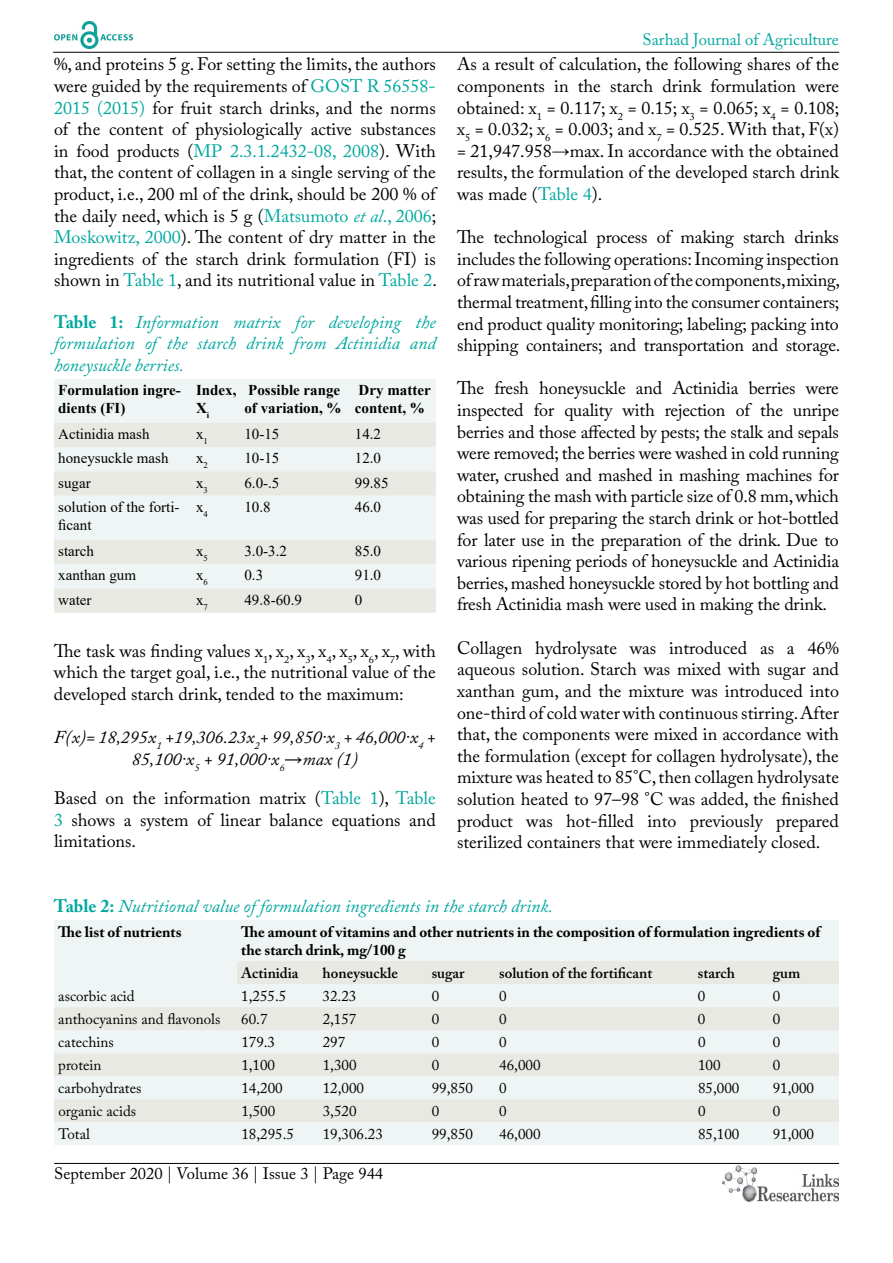
<style>
.page{position:relative;width:893px;height:1263px;background:#fff}
.page>*{position:absolute;margin:0;border:0;box-sizing:border-box;transform-origin:0 0}
.t1{font:18px/21.6px "Adobe Caslon Pro";color:#000;text-align:justify}
.t2{font:italic 18px/21.6px "Adobe Caslon Pro";color:#00a79e;text-align:justify}
.t3{font:italic 18px/21.6px "Adobe Caslon Pro";color:#000;text-align:center}
.t4{font:16.5px "Adobe Caslon Pro";color:#000}
.t5{font:16.5px "Adobe Caslon Pro";color:#00a79e}
.t6{font:15px "Adobe Caslon Pro";color:#000}
.t7{font:15px/18px "Times New Roman";color:#000}
.t8{font:700 15px/18px "Adobe Caslon Pro";color:#000}
.t9{font:700 15px/18px "Times New Roman";color:#000}
.t10{font:600 15px "Adobe Caslon Pro";color:#000}
.s1{color:#00a79e}
.s2{font-style:italic;color:#00a79e}
.s3{font-weight:700;font-style:normal}
.s4{font-family:"Times New Roman"}
</style>
<div class="page">
<hr style="left:53px;top:52px;width:786px;height:1px;background:#000">
<hr style="left:54px;top:1163px;width:785px;height:1px;background:#000">
<img style="left:722px;top:1166px;width:117px;height:36px">
<img style="left:54px;top:22px;width:78px;height:27px">
<div style="left:54px;top:379px;width:382px;height:44px;background:#eef5f4"></div>
<svg style="left:54px;top:423px;width:382px;height:190px;background:#ebeeeb"></svg>
<div style="left:54px;top:920px;width:785px;height:225px;background:#eef5f4"></div>
<svg style="left:54px;top:961px;width:785px;height:161px;background:#ebeeeb"></svg>
<p class="t1" style="left:54px;top:53px;width:385px">%, and proteins 5 g. For setting the limits, the authors were guided by the requirements of <span class="s1">GOST R 56558- 2015 (2015)</span> for fruit starch drinks, and the norms of the content of physiologically active substances in food products (<span class="s1">MP 2.3.1.2432-08, 2008</span>). With that, the content of collagen in a single serving of the product, i.e., 200 ml of the drink, should be 200 % of the daily need, which is 5 g (<span class="s1">Matsumoto</span> <span class="s2">et al</span><span class="s1">., 2006</span>; <span class="s1">Moskowitz, 2000</span>). The content of dry matter in the ingredients of the starch drink formulation (FI) is shown in <span class="s1">Table 1</span>, and its nutritional value in <span class="s1">Table 2</span>.</p>
<p class="t2" style="left:54px;top:311px;width:383px"><span class="s3">Table 1:</span> Information matrix for developing the formulation of the starch drink from Actinidia and honeysuckle berries.</p>
<p class="t9" style="left:58px;top:381px;width:124px">Formulation ingre&shy;dients (FI)</p>
<p class="t9" style="left:196px;top:381px;width:42px">Index,<br>X<sub>i</sub></p>
<p class="t9" style="left:244px;top:381px;width:99px">Possible range of variation, %</p>
<p class="t9" style="left:355px;top:381px;width:77px">Dry matter content, %</p>
<p class="t7" style="left:58px;top:424px;width:93px">Actinidia mash</p>
<p class="t7" style="left:196px;top:424px;width:13px">x<sub>1</sub></p>
<p class="t7" style="left:244px;top:424px;width:36px">10-15</p>
<p class="t7" style="left:355px;top:424px;width:28px">14.2</p>
<p class="t7" style="left:58px;top:449px;width:112px">honeysuckle mash</p>
<p class="t7" style="left:196px;top:449px;width:13px">x<sub>2</sub></p>
<p class="t7" style="left:244px;top:449px;width:36px">10-15</p>
<p class="t7" style="left:355px;top:449px;width:28px">12.0</p>
<p class="t7" style="left:58px;top:473px;width:34px">sugar</p>
<p class="t7" style="left:196px;top:473px;width:13px">x<sub>3</sub></p>
<p class="t7" style="left:244px;top:473px;width:36px">6.0-.5</p>
<p class="t7" style="left:355px;top:473px;width:35px">99.85</p>
<p class="t7" style="left:58px;top:498px;width:123px">solution of the forti&shy;ficant</p>
<p class="t7" style="left:196px;top:498px;width:13px">x<sub>4</sub></p>
<p class="t7" style="left:244px;top:498px;width:28px">10.8</p>
<p class="t7" style="left:355px;top:498px;width:28px">46.0</p>
<p class="t7" style="left:58px;top:541px;width:37px">starch</p>
<p class="t7" style="left:196px;top:541px;width:13px">x<sub>5</sub></p>
<p class="t7" style="left:244px;top:541px;width:44px">3.0-3.2</p>
<p class="t7" style="left:355px;top:541px;width:28px">85.0</p>
<p class="t7" style="left:58px;top:566px;width:79px">xanthan gum</p>
<p class="t7" style="left:196px;top:566px;width:13px">x<sub>6</sub></p>
<p class="t7" style="left:244px;top:566px;width:20px">0.3</p>
<p class="t7" style="left:355px;top:566px;width:28px">91.0</p>
<p class="t7" style="left:58px;top:590px;width:35px">water</p>
<p class="t7" style="left:196px;top:590px;width:13px">x<sub>7</sub></p>
<p class="t7" style="left:244px;top:590px;width:59px">49.8-60.9</p>
<p class="t7" style="left:355px;top:590px;width:9px">0</p>
<p class="t1" style="left:54px;top:639px;width:383px">The task was finding values x<sub>1</sub>, x<sub>2</sub>, x<sub>3</sub>, x<sub>4</sub>, x<sub>5</sub>, x<sub>6</sub>, x<sub>7</sub>, with which the target goal, i.e., the nutritional value of the developed starch drink, tended to the maximum:</p>
<p class="t3" style="left:54px;top:726px;width:383px">F(x)= 18,295x<sub>1</sub> +19,306.23x<sub>2</sub>+ 99,850·x<sub>3</sub> + 46,000·x<sub>4</sub> +<br>85,100·x<sub>5</sub> + 91,000·x<sub>6</sub><span class="s4">→</span>max (1)</p>
<p class="t1" style="left:54px;top:787px;width:383px">Based on the information matrix (<span class="s1">Table 1</span>), <span class="s1">Table 3</span> shows a system of linear balance equations and limitations.</p>
<p class="t5" style="left:643px;top:30px;width:198px">Sarhad Journal of Agriculture</p>
<p class="t1" style="left:457px;top:53px;width:384px">As a result of calculation, the following shares of the components in the starch drink formulation were obtained: x<sub>1</sub> = 0.117; x<sub>2</sub> = 0.15; x<sub>3</sub> = 0.065; x<sub>4</sub> = 0.108; x<sub>5</sub> = 0.032; x<sub>6</sub> = 0.003; and x<sub>7</sub> = 0.525. With that, F(x) = 21,947.958<span class="s4">→</span>max. In accordance with the obtained results, the formulation of the developed starch drink was made (<span class="s1">Table 4</span>).</p>
<p class="t1" style="left:457px;top:226px;width:385px">The technological process of making starch drinks includes the following operations: Incoming inspection of raw materials, preparation of the components, mixing, thermal treatment, filling into the consumer containers; end product quality monitoring; labeling; packing into shipping containers; and transportation and storage.</p>
<p class="t1" style="left:457px;top:377px;width:383px">The fresh honeysuckle and Actinidia berries were inspected for quality with rejection of the unripe berries and those affected by pests; the stalk and sepals were removed; the berries were washed in cold running water, crushed and mashed in mashing machines for obtaining the mash with particle size of 0.8 mm, which was used for preparing the starch drink or hot-bottled for later use in the preparation of the drink. Due to various ripening periods of honeysuckle and Actinidia berries, mashed honeysuckle stored by hot bottling and fresh Actinidia mash were used in making the drink.</p>
<p class="t1" style="left:457px;top:637px;width:383px">Collagen hydrolysate was introduced as a 46% aqueous solution. Starch was mixed with sugar and xanthan gum, and the mixture was introduced into one-third of cold water with continuous stirring. After that, the components were mixed in accordance with the formulation (except for collagen hydrolysate), the mixture was heated to 85°C, then collagen hydrolysate solution heated to 97–98 °C was added, the finished product was hot-filled into previously prepared sterilized containers that were immediately closed.</p>
<p class="t2" style="left:54px;top:895px;width:500px"><span class="s3">Table 2:</span> Nutritional value of formulation ingredients in the starch drink.</p>
<p class="t8" style="left:58px;top:923px;width:125px">The list of nutrients</p>
<p class="t8" style="left:241px;top:923px;width:580px">The amount of vitamins and other nutrients in the composition of formulation ingredients of the starch drink, mg/100 g</p>
<p class="t10" style="left:241px;top:964px;width:59px">Actinidia</p>
<p class="t10" style="left:323px;top:964px;width:77px">honeysuckle</p>
<p class="t10" style="left:432px;top:964px;width:34px">sugar</p>
<p class="t10" style="left:499px;top:964px;width:155px">solution of the fortificant</p>
<p class="t10" style="left:698px;top:964px;width:38px">starch</p>
<p class="t10" style="left:773px;top:964px;width:29px">gum</p>
<p class="t6" style="left:58px;top:987px;width:78px">ascorbic acid</p>
<p class="t6" style="left:241px;top:987px;width:47px">1,255.5</p>
<p class="t6" style="left:323px;top:987px;width:35px">32.23</p>
<p class="t6" style="left:432px;top:987px;width:9px">0</p>
<p class="t6" style="left:499px;top:987px;width:9px">0</p>
<p class="t6" style="left:698px;top:987px;width:9px">0</p>
<p class="t6" style="left:773px;top:987px;width:9px">0</p>
<p class="t6" style="left:58px;top:1010px;width:164px">anthocyanins and flavonols</p>
<p class="t6" style="left:241px;top:1010px;width:28px">60.7</p>
<p class="t6" style="left:323px;top:1010px;width:35px">2,157</p>
<p class="t6" style="left:432px;top:1010px;width:9px">0</p>
<p class="t6" style="left:499px;top:1010px;width:9px">0</p>
<p class="t6" style="left:698px;top:1010px;width:9px">0</p>
<p class="t6" style="left:773px;top:1010px;width:9px">0</p>
<p class="t6" style="left:58px;top:1033px;width:57px">catechins</p>
<p class="t6" style="left:241px;top:1033px;width:35px">179.3</p>
<p class="t6" style="left:323px;top:1033px;width:24px">297</p>
<p class="t6" style="left:432px;top:1033px;width:9px">0</p>
<p class="t6" style="left:499px;top:1033px;width:9px">0</p>
<p class="t6" style="left:698px;top:1033px;width:9px">0</p>
<p class="t6" style="left:773px;top:1033px;width:9px">0</p>
<p class="t6" style="left:58px;top:1056px;width:45px">protein</p>
<p class="t6" style="left:241px;top:1056px;width:35px">1,100</p>
<p class="t6" style="left:323px;top:1056px;width:35px">1,300</p>
<p class="t6" style="left:432px;top:1056px;width:9px">0</p>
<p class="t6" style="left:499px;top:1056px;width:43px">46,000</p>
<p class="t6" style="left:698px;top:1056px;width:24px">100</p>
<p class="t6" style="left:773px;top:1056px;width:9px">0</p>
<p class="t6" style="left:58px;top:1079px;width:85px">carbohydrates</p>
<p class="t6" style="left:241px;top:1079px;width:43px">14,200</p>
<p class="t6" style="left:323px;top:1079px;width:43px">12,000</p>
<p class="t6" style="left:432px;top:1079px;width:43px">99,850</p>
<p class="t6" style="left:499px;top:1079px;width:9px">0</p>
<p class="t6" style="left:698px;top:1079px;width:43px">85,000</p>
<p class="t6" style="left:773px;top:1079px;width:43px">91,000</p>
<p class="t6" style="left:58px;top:1102px;width:79px">organic acids</p>
<p class="t6" style="left:241px;top:1102px;width:35px">1,500</p>
<p class="t6" style="left:323px;top:1102px;width:35px">3,520</p>
<p class="t6" style="left:432px;top:1102px;width:9px">0</p>
<p class="t6" style="left:499px;top:1102px;width:9px">0</p>
<p class="t6" style="left:698px;top:1102px;width:9px">0</p>
<p class="t6" style="left:773px;top:1102px;width:9px">0</p>
<p class="t6" style="left:58px;top:1125px;width:33px">Total</p>
<p class="t6" style="left:241px;top:1125px;width:54px">18,295.5</p>
<p class="t6" style="left:323px;top:1125px;width:62px">19,306.23</p>
<p class="t6" style="left:432px;top:1125px;width:43px">99,850</p>
<p class="t6" style="left:499px;top:1125px;width:43px">46,000</p>
<p class="t6" style="left:698px;top:1125px;width:43px">85,100</p>
<p class="t6" style="left:773px;top:1125px;width:43px">91,000</p>
<p class="t4" style="left:54px;top:1164px;width:331px">September 2020 | Volume 36 | Issue 3 | Page 944</p>
</div>
